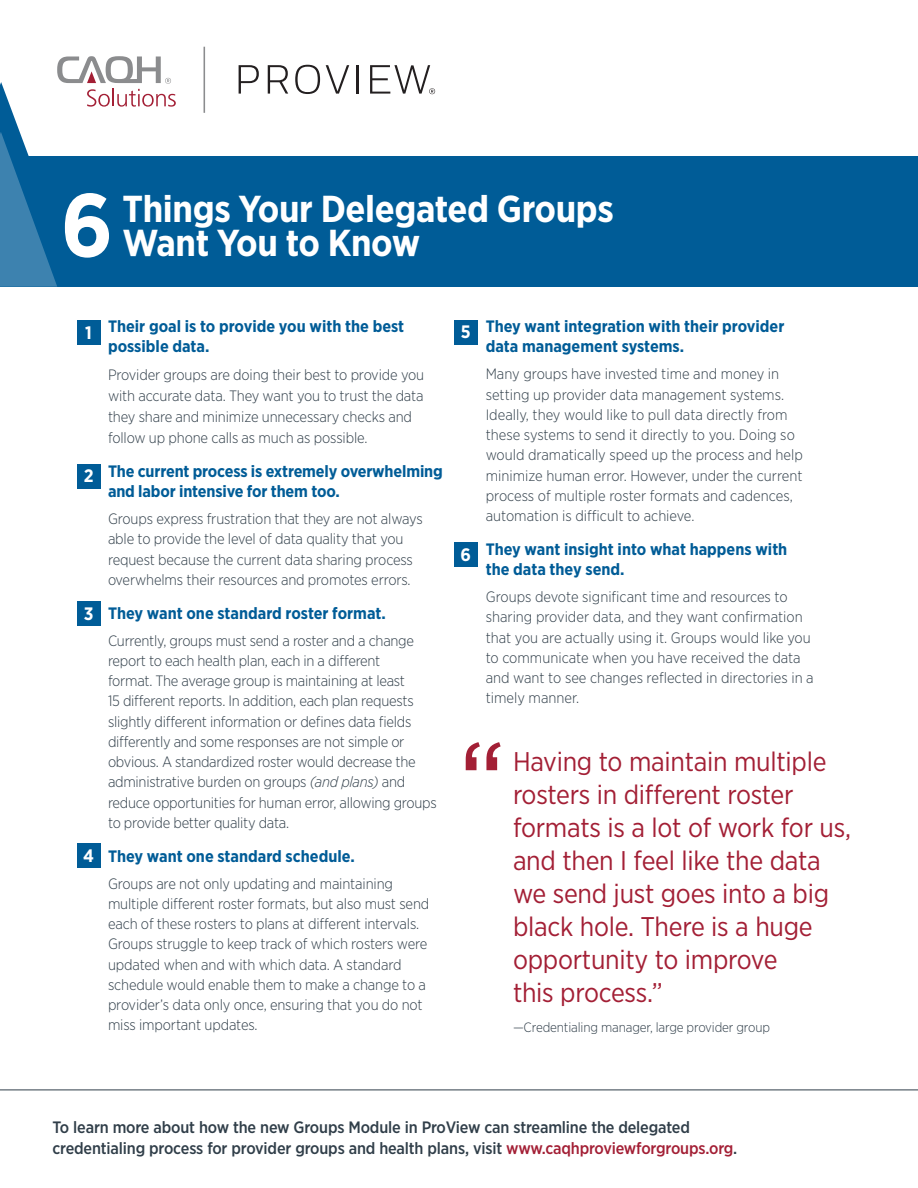
<style>
.page{position:relative;width:918px;height:1188px;background:#fff}
.page>*{position:absolute;margin:0;border:0;box-sizing:border-box;transform-origin:0 0}
.t1{font:700 89.25px "Gotham Narrow";color:#fff}
.t2{font:700 37.5px/34.5px "Gotham Narrow";letter-spacing:-.01em;color:#fff}
.t3{font:27px/33px "Gotham Narrow";letter-spacing:-.01em;color:#a31f35}
.t4{font:700 18px "Gotham Narrow";color:#fff}
.t5{font:700 16.5px/20.2px "Gotham Narrow";color:#005c97}
.Body{font:500 16.5px/21px "Gotham Narrow";letter-spacing:-.01em;color:#303e49}
.Body-2{font:300 15px/20.2px "Gotham Narrow";letter-spacing:-.01em;color:#303e49}
.t6{font:300 13.5px "Gotham Narrow";letter-spacing:-.01em;color:#303e49}
.s1{font-style:italic}
.s2{color:#a31f35}
</style>
<div class="page">
<div style="left:0;top:156px;width:918px;height:131px;background:#005c97"></div>
<svg style="left:239px;top:65px;width:20px;height:29px"></svg>
<svg style="left:268px;top:65px;width:20px;height:29px"></svg>
<svg style="left:295px;top:65px;width:25px;height:29px"></svg>
<svg style="left:326px;top:65px;width:23px;height:29px"></svg>
<hr style="left:356px;top:65px;width:3px;height:29px;background:#231f20">
<hr style="left:204px;top:47px;width:1px;height:66px;background:#8b8c8e">
<svg style="left:370px;top:65px;width:65px;height:29px"></svg>
<hr style="left:0;top:1090px;width:918px;height:1px;background:#303e49">
<div style="left:77px;top:321px;width:24px;height:24px;background:#005c97"></div>
<div style="left:77px;top:464px;width:24px;height:24px;background:#005c97"></div>
<div style="left:77px;top:602px;width:24px;height:24px;background:#005c97"></div>
<div style="left:77px;top:844px;width:24px;height:24px;background:#005c97"></div>
<div style="left:454px;top:321px;width:24px;height:24px;background:#005c97"></div>
<div style="left:454px;top:543px;width:24px;height:24px;background:#005c97"></div>
<svg style="left:0;top:56px;width:176px;height:231px"></svg>
<svg style="left:466px;top:742px;width:35px;height:28px"></svg>
<h1 class="t1" style="left:61px;top:168px;width:54px">6</h1>
<h1 class="t2" style="left:123px;top:191px;width:493px">Things Your Delegated Groups<br>Want You to Know</h1>
<h1 class="t4" style="left:85px;top:321px;width:8px">1</h1>
<h2 class="t5" style="left:486px;top:316px;width:300px">They want integration with their provider data management systems.</h2>
<p class="Body-2" style="left:486px;top:364px;width:319px">Many groups have invested time and money in setting up provider data management systems.<br>Ideally, they would like to pull data directly from these systems to send it directly to you. Doing so would dramatically speed up the process and help minimize human error. However, under the current process of multiple roster formats and cadences, automation is difficult to achieve.</p>
<h2 class="t5" style="left:486px;top:539px;width:303px">They want insight into what happens with the data they send.</h2>
<p class="Body-2" style="left:486px;top:586px;width:330px">Groups devote significant time and resources to sharing provider data, and they want confirmation that you are actually using it. Groups would like you to communicate when you have received the data and want to see changes reflected in directories in a timely manner.</p>
<h2 class="t5" style="left:108px;top:316px;width:298px">Their goal is to provide you with the best possible data.</h2>
<p class="Body-2" style="left:108px;top:364px;width:318px;line-height:21px">Provider groups are doing their best to provide you with accurate data. They want you to trust the data they share and minimize unnecessary checks and follow up phone calls as much as possible.</p>
<h2 class="t5" style="left:108px;top:461px;width:336px">The current process is extremely overwhelming and labor intensive for them too.</h2>
<p class="Body-2" style="left:108px;top:508px;width:316px">Groups express frustration that they are not always able to provide the level of data quality that you request because the current data sharing process overwhelms their resources and promotes errors.</p>
<h2 class="t5" style="left:108px;top:603px;width:279px">They want one standard roster format.</h2>
<p class="Body-2" style="left:108px;top:630px;width:330px">Currently, groups must send a roster and a change report to each health plan, each in a different<br>format. The average group is maintaining at least<br>15 different reports. In addition, each plan requests slightly different information or defines data fields differently and some responses are not simple or obvious. A standardized roster would decrease the administrative burden on groups <span class="s1">(and plans)</span> and reduce opportunities for human error, allowing groups to provide better quality data.</p>
<h2 class="t5" style="left:108px;top:846px;width:248px">They want one standard schedule.</h2>
<p class="Body-2" style="left:108px;top:873px;width:323px">Groups are not only updating and maintaining multiple different roster formats, but also must send each of these rosters to plans at different intervals.<br>Groups struggle to keep track of which rosters were updated when and with which data. A standard schedule would enable them to make a change to a provider’s data only once, ensuring that you do not miss important updates.</p>
<h1 class="t4" style="left:461px;top:320px;width:11px">5</h1>
<h1 class="t4" style="left:84px;top:464px;width:11px">2</h1>
<h1 class="t4" style="left:460px;top:543px;width:12px">6</h1>
<h1 class="t4" style="left:84px;top:602px;width:11px">3</h1>
<h2 class="t3" style="left:513px;top:745px;width:340px">Having to maintain multiple rosters in different roster formats is a lot of work for us, and then I feel like the data we send just goes into a big black hole. There is a huge opportunity to improve<br>this process.”</h2>
<h2 class="t6" style="left:513px;top:1019px;width:259px">—Credentialing manager, large provider group</h2>
<h1 class="t4" style="left:83px;top:844px;width:12px">4</h1>
<p class="Body" style="left:52px;top:1116px;width:686px">To learn more about how the new Groups Module in ProView can streamline the delegated credentialing process for provider groups and health plans, visit <span class="s2">www.caqhproviewforgroups.org</span>.</p>
</div>
